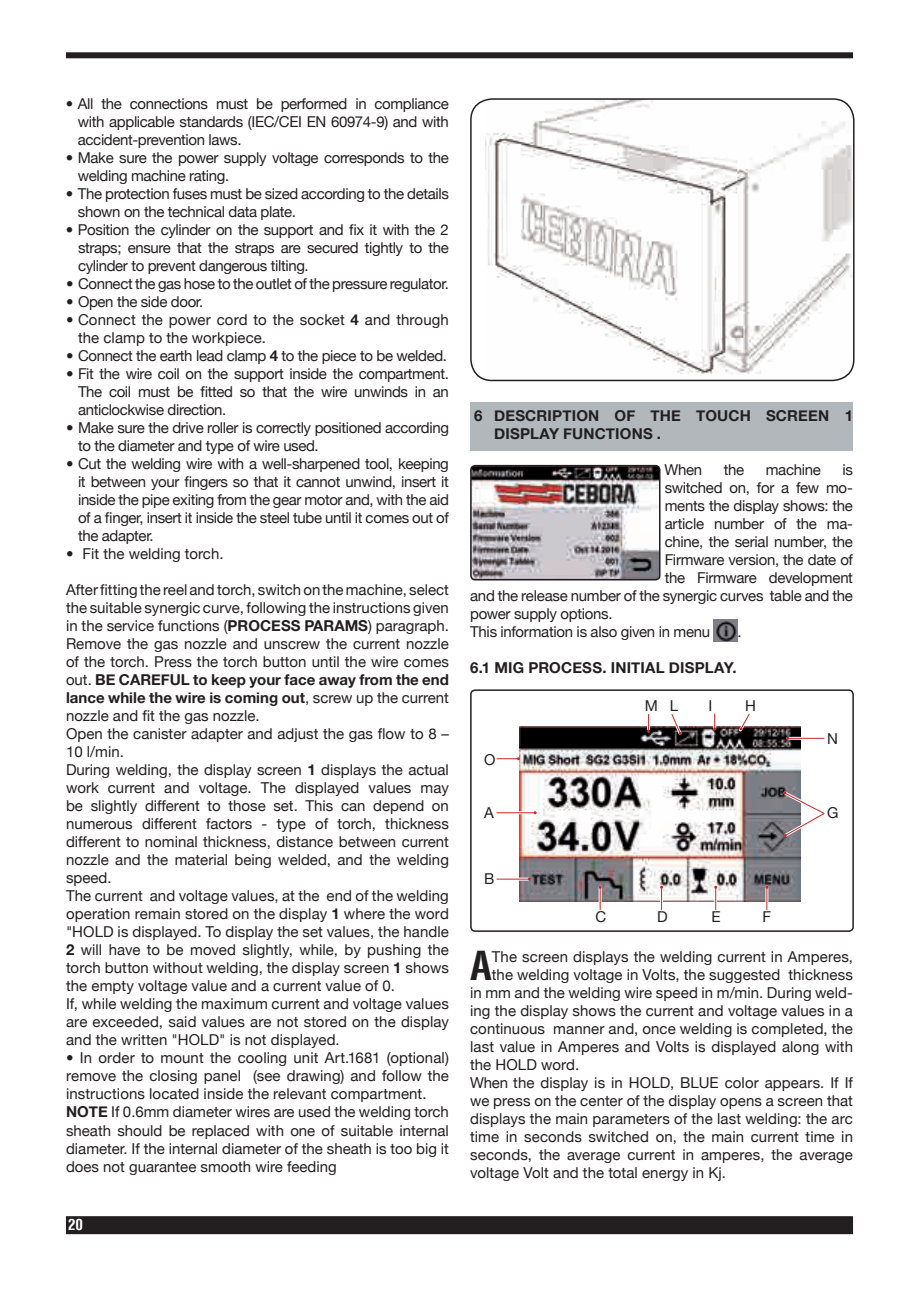
<style>
.page{position:relative;width:919px;height:1289px;background:#fff}
.page>*{position:absolute;margin:0;border:0;box-sizing:border-box;transform-origin:0 0}
.t1{font:700 condensed 39px "Helvetica";color:#231f20}
.t2{font:15px/18px "Helvetica Neue";color:#231f20;text-align:justify}
.t3{font:15px/18px "Helvetica Neue";letter-spacing:-.025em;color:#231f20}
.t4{font:15px "Helvetica Neue";letter-spacing:-.02em;color:#231f20}
.t5{font:700 15px/18px "Helvetica Neue";letter-spacing:.01em;color:#231f20}
.t6{font:700 condensed 15px "Helvetica";color:#fff}
.s1{font-weight:700}
</style>
<div class="page">
<div style="left:66px;top:52px;width:787px;height:6px;background:#231f20"></div>
<div style="left:66px;top:1216px;width:787px;height:18px;background:#231f20"></div>
<div style="left:470px;top:402px;width:383px;height:48px;background:#b2b7bb"></div>
<img style="left:485px;top:99px;width:368px;height:281px">
<div style="left:470px;top:98px;width:384px;height:283px;border:2px solid #231f20;border-radius:21px"></div>
<img style="left:473px;top:465px;width:186px;height:112px">
<div style="left:470px;top:465px;width:190px;height:115px;border:2px solid #231f20;border-radius:4px"></div>
<img style="left:713px;top:620px;width:24px;height:22px">
<img style="left:519px;top:727px;width:281px;height:174px">
<div style="left:470px;top:689px;width:383px;height:242px;border:2px solid #231f20;border-radius:4px"></div>
<hr style="left:496px;top:811px;width:34px;height:3px;background:#fff">
<svg style="left:524px;top:806px;width:12px;height:12px"></svg>
<hr style="left:496px;top:812px;width:39px;height:1px;background:#d1232a">
<hr style="left:496px;top:877px;width:33px;height:3px;background:#fff">
<hr style="left:496px;top:878px;width:33px;height:1px;background:#d1232a">
<svg style="left:496px;top:757px;width:24px;height:3px"></svg>
<svg style="left:647px;top:714px;width:3px;height:19px"></svg>
<svg style="left:667px;top:714px;width:17px;height:23px"></svg>
<svg style="left:713px;top:714px;width:3px;height:16px"></svg>
<svg style="left:736px;top:713px;width:17px;height:21px"></svg>
<hr style="left:787px;top:736px;width:37px;height:3px;background:#fff">
<hr style="left:787px;top:738px;width:37px;height:1px;background:#d1232a">
<svg style="left:780px;top:789px;width:45px;height:50px"></svg>
<svg style="left:765px;top:885px;width:3px;height:24px"></svg>
<svg style="left:714px;top:885px;width:3px;height:24px"></svg>
<svg style="left:660px;top:885px;width:3px;height:24px"></svg>
<svg style="left:598px;top:885px;width:3px;height:24px"></svg>
<p class="t2" style="left:78px;top:94px;width:372px;text-indent:-12px">• All the connections must be performed in compliance with applicable standards (IEC/CEI EN 60974-9) and with accident-prevention laws.</p>
<p class="t3" style="left:78px;top:148px;width:372px;text-indent:-12px">• Make sure the power supply voltage corresponds to the welding machine rating.</p>
<p class="t3" style="left:78px;top:184px;width:372px;text-indent:-12px">• The protection fuses must be sized according to the details shown on the technical data plate.</p>
<p class="t2" style="left:78px;top:220px;width:372px;text-indent:-12px">• Position the cylinder on the support and fix it with the 2 straps; ensure that the straps are secured tightly to the cylinder to prevent dangerous tilting.</p>
<p class="t3" style="left:66px;top:274px;width:384px">• Connect the gas hose to the outlet of the pressure regulator.</p>
<p class="t3" style="left:66px;top:292px;width:139px">• Open the side door.</p>
<p class="t2" style="left:78px;top:310px;width:372px;text-indent:-12px">• Connect the power cord to the socket <span class="s1">4</span> and through the clamp to the workpiece.</p>
<p class="t3" style="left:66px;top:346px;width:382px">• Connect the earth lead clamp <span class="s1">4</span> to the piece to be welded.</p>
<p class="t2" style="left:78px;top:364px;width:372px;text-indent:-12px">• Fit the wire coil on the support inside the compartment.<br>The coil must be fitted so that the wire unwinds in an anticlockwise direction.</p>
<p class="t3" style="left:78px;top:418px;width:372px;text-indent:-12px">• Make sure the drive roller is correctly positioned according to the diameter and type of wire used.</p>
<p class="t2" style="left:78px;top:454px;width:372px;text-indent:-12px">• Cut the welding wire with a well-sharpened tool, keeping it between your fingers so that it cannot unwind, insert it inside the pipe exiting from the gear motor and, with the aid of a finger, insert it inside the steel tube until it comes out of the adapter.</p>
<p class="t2" style="left:66px;top:544px;width:159px">• Fit the welding torch.</p>
<p class="t2" style="left:66px;top:580px;width:384px;text-align:left">After fitting the reel and torch, switch on the machine, select the suitable synergic curve, following the instructions given in the service functions (<span class="s1">PROCESS PARAMS</span>) paragraph.<br>Remove the gas nozzle and unscrew the current nozzle of the torch. Press the torch button until the wire comes out. <span class="s1">BE CAREFUL to keep your face away from the end lance while the wire is coming out</span>, screw up the current nozzle and fit the gas nozzle.<br>Open the canister adapter and adjust the gas flow to 8 – 10 l/min.<br>During welding, the display screen <span class="s1">1</span> displays the actual work current and voltage. The displayed values may be slightly different to those set. This can depend on numerous different factors - type of torch, thickness different to nominal thickness, distance between current nozzle and the material being welded, and the welding speed.<br>The current and voltage values, at the end of the welding operation remain stored on the display <span class="s1">1</span> where the word "HOLD is displayed. To display the set values, the handle <span class="s1">2</span> will have to be moved slightly, while, by pushing the torch button without welding, the display screen <span class="s1">1</span> shows the empty voltage value and a current value of 0.<br>If, while welding the maximum current and voltage values are exceeded, said values are not stored on the display and the written "HOLD" is not displayed.</p>
<p class="t2" style="left:66px;top:1048px;width:384px;text-align:left">• In order to mount the cooling unit Art.1681 (optional) remove the closing panel (see drawing) and follow the instructions located inside the relevant compartment.<br><span class="s1">NOTE</span> If 0.6mm diameter wires are used the welding torch sheath should be replaced with one of suitable internal diameter. If the internal diameter of the sheath is too big it does not guarantee smooth wire feeding</p>
<p class="t6" style="left:68px;top:1215px;width:16px">20</p>
<p class="t5" style="left:494px;top:406px;width:360px;text-indent:-20px">6 DESCRIPTION OF THE TOUCH SCREEN 1<br>DISPLAY FUNCTIONS .</p>
<p class="t2" style="left:664px;top:460px;width:39px">When</p>
<p class="t2" style="left:723px;top:460px;width:22px">the</p>
<p class="t4" style="left:765px;top:461px;width:57px">machine</p>
<p class="t2" style="left:842px;top:460px;width:12px">is</p>
<p class="t4" style="left:664px;top:479px;width:190px">switched on, for a few mo-</p>
<p class="t4" style="left:664px;top:497px;width:190px">ments the display shows: the</p>
<p class="t4" style="left:664px;top:515px;width:190px">article number of the ma-</p>
<p class="t4" style="left:664px;top:533px;width:190px">chine, the serial number, the</p>
<p class="t4" style="left:664px;top:551px;width:190px">Firmware version, the date of</p>
<p class="t4" style="left:664px;top:569px;width:190px">the Firmware development</p>
<p class="t4" style="left:470px;top:587px;width:384px">and the release number of the synergic curves table and the</p>
<p class="t4" style="left:470px;top:605px;width:144px">power supply options.</p>
<p class="t4" style="left:470px;top:623px;width:241px">This information is also given in menu</p>
<p class="t2" style="left:737px;top:622px;width:6px">.</p>
<p class="t5" style="left:470px;top:658px;width:268px">6.1 MIG PROCESS. INITIAL DISPLAY.</p>
<p class="t2" style="left:484px;top:750px;width:13px">O</p>
<p class="t2" style="left:484px;top:803px;width:11px">A</p>
<p class="t2" style="left:484px;top:869px;width:12px">B</p>
<p class="t2" style="left:644px;top:696px;width:35px">M L</p>
<p class="t2" style="left:708px;top:696px;width:5px">I</p>
<p class="t2" style="left:745px;top:696px;width:12px">H</p>
<p class="t2" style="left:595px;top:907px;width:12px">C</p>
<p class="t2" style="left:657px;top:907px;width:12px">D</p>
<p class="t2" style="left:711px;top:907px;width:11px">E</p>
<p class="t2" style="left:762px;top:907px;width:10px">F</p>
<p class="t2" style="left:826px;top:729px;width:12px">N</p>
<p class="t2" style="left:826px;top:803px;width:13px">G</p>
<h1 class="t1" style="left:470px;top:940px;width:23px">A</h1>
<p class="t2" style="left:492px;top:946px;width:363px">The screen displays the welding current in Amperes,</p>
<p class="t2" style="left:492px;top:964px;width:362px">the welding voltage in Volts, the suggested thickness</p>
<p class="t2" style="left:470px;top:982px;width:384px">in mm and the welding wire speed in m/min. During weld-</p>
<p class="t2" style="left:470px;top:1000px;width:384px">ing the display shows the current and voltage values in a</p>
<p class="t2" style="left:470px;top:1018px;width:384px">continuous manner and, once welding is completed, the</p>
<p class="t2" style="left:470px;top:1036px;width:384px">last value in Amperes and Volts is displayed along with</p>
<p class="t2" style="left:470px;top:1054px;width:111px">the HOLD word.</p>
<p class="t2" style="left:470px;top:1072px;width:384px">When the display is in HOLD, BLUE color appears. If If</p>
<p class="t2" style="left:470px;top:1090px;width:384px">we press on the center of the display opens a screen that</p>
<p class="t2" style="left:470px;top:1108px;width:384px">displays the main parameters of the last welding: the arc</p>
<p class="t2" style="left:470px;top:1126px;width:384px">time in seconds switched on, the main current time in</p>
<p class="t2" style="left:470px;top:1144px;width:384px">seconds, the average current in amperes, the average</p>
<p class="t2" style="left:470px;top:1162px;width:257px">voltage Volt and the total energy in Kj.</p>
</div>
